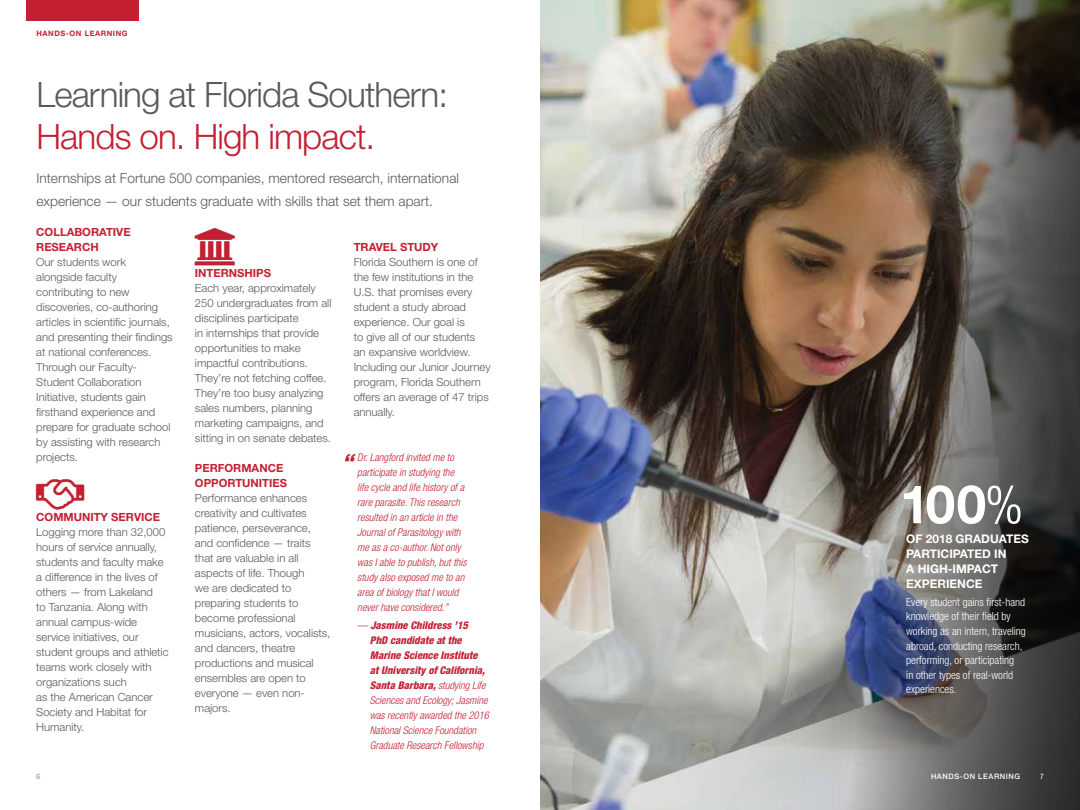
<style>
.page{position:relative;width:1080px;height:810px;background:#fff}
.page>*{position:absolute;margin:0;border:0;box-sizing:border-box;transform-origin:0 0}
.t1{font:700 53.25px "Helvetica Neue LT Std";color:#fff}
.t2{font:300 35px "Helvetica Neue LT Std";letter-spacing:-.025em;color:#58595b}
.t3{font:300 35px "Helvetica Neue LT Std";letter-spacing:-.025em;color:#c32032}
.t4{font:700 condensed 30px "Helvetica Neue LT Std";color:#fff;scale:1.1 1}
.t5{font:italic 800 condensed 21px "Helvetica Neue LT Std";color:#c32032;scale:1.1 1}
.t6{font:300 13.75px/22.5px "Helvetica Neue LT Std";color:#58595b}
.t7{font:700 11.88px/15px "Helvetica Neue LT Std";color:#fff}
.t8{font:300 11.25px/15px "Helvetica Neue LT Std";color:#58595b}
.t9{font:300 condensed 11.25px/14.6px "Helvetica Neue LT Std";color:#fff}
.t10{font:700 11.25px/15px "Helvetica Neue LT Std";color:#c32032}
.t11{font:italic 300 condensed 10.62px/15px "Helvetica Neue LT Std";color:#c32032}
.t12{font:700 7.5px "Helvetica Neue LT Std";letter-spacing:.075em;color:#c32032}
.t13{font:500 7.5px "Helvetica Neue LT Std";letter-spacing:.075em;color:#fff}
.t14{font:500 7.5px "Helvetica Neue LT Std";color:#9c9fa4}
.t15{font:condensed 7.5px "Helvetica Neue LT Std";color:#fff}
.s1{font-weight:800}
.s2{font-weight:300;font-stretch:condensed}
</style>
<div class="page">
<img style="left:540px;top:0;width:293px;height:810px">
<img style="left:833px;top:0;width:247px;height:810px">
<div style="left:26px;top:0;width:113px;height:21px;background:#c32032"></div>
<p class="t12" style="left:36px;top:29px;width:93px">HANDS-ON LEARNING</p>
<h2 class="t2" style="left:36px;top:74px;width:413px">Learning at Florida Southern:</h2>
<h2 class="t3" style="left:36px;top:116px;width:340px">Hands on. High impact.</h2>
<p class="t6" style="left:36px;top:167px;width:424px">Internships at Fortune 500 companies, mentored research, international experience — our students graduate with skills that set them apart.</p>
<p class="t10" style="left:36px;top:224px;width:96px">COLLABORATIVE<br>RESEARCH</p>
<p class="t8" style="left:36px;top:254px;width:138px">Our students work alongside faculty contributing to new discoveries, co-authoring articles in scientific journals, and presenting their findings at national conferences.<br>Through our Faculty-<br>Student Collaboration<br>Initiative, students gain firsthand experience and prepare for graduate school by assisting with research projects.</p>
<h3 class="t4" style="left:143px;top:503px;width:15px">“</h3>
<p class="t10" style="left:36px;top:509px;width:125px">COMMUNITY SERVICE</p>
<p class="t8" style="left:36px;top:524px;width:134px">Logging more than 32,000 hours of service annually, students and faculty make a difference in the lives of others — from Lakeland<br>to Tanzania. Along with annual campus-wide service initiatives, our student groups and athletic teams work closely with organizations such<br>as the American Cancer<br>Society and Habitat for<br>Humanity.</p>
<p class="t10" style="left:195px;top:266px;width:78px">INTERNSHIPS</p>
<p class="t8" style="left:195px;top:281px;width:138px">Each year, approximately<br>250 undergraduates from all disciplines participate<br>in internships that provide opportunities to make impactful contributions.<br>They’re not fetching coffee.<br>They’re too busy analyzing sales numbers, planning marketing campaigns, and sitting in on senate debates.</p>
<p class="t10" style="left:195px;top:461px;width:94px">PERFORMANCE<br>OPPORTUNITIES</p>
<p class="t8" style="left:195px;top:491px;width:137px">Performance enhances creativity and cultivates patience, perseverance, and confidence — traits that are valuable in all aspects of life. Though<br>we are dedicated to preparing students to become professional musicians, actors, vocalists, and dancers, theatre productions and musical ensembles are open to everyone — even non&shy;majors.</p>
<p class="t10" style="left:354px;top:239px;width:86px">TRAVEL STUDY</p>
<p class="t8" style="left:354px;top:254px;width:138px">Florida Southern is one of the few institutions in the<br>U.S. that promises every student a study abroad experience. Our goal is<br>to give all of our students<br>an expansive worldview.<br>Including our Junior Journey program, Florida Southern offers an average of 47 trips annually.</p>
<p class="t11" style="left:357px;top:450px;width:111px">Dr. Langford invited me to participate in studying the life cycle and life history of a rare parasite. This research resulted in an article in the<br>Journal of Parasitology with me as a co-author. Not only was I able to publish, but this study also exposed me to an area of biology that I would never have considered.”</p>
<p class="t11" style="left:370px;top:618px;width:121px;text-indent:-12px">— <span class="s1">Jasmine Childress ’15<br>PhD candidate at the<br>Marine Science Institute<br>at University of California,<br>Santa Barbara,</span> studying Life<br>Sciences and Ecology; Jasmine was recently awarded the 2016<br>National Science Foundation<br>Graduate Research Fellowship</p>
<h3 class="t5" style="left:342px;top:448px;width:12px">“</h3>
<h1 class="t1" style="left:900px;top:471px;width:125px">100<span class="s2">%</span></h1>
<p class="t7" style="left:906px;top:531px;width:124px">OF 2018 GRADUATES<br>PARTICIPATED IN<br>A HIGH-IMPACT<br>EXPERIENCE</p>
<p class="t9" style="left:906px;top:594px;width:121px">Every student gains first-hand knowledge of their field by working as an intern, traveling abroad, conducting research, performing, or participating<br>in other types of real-world experiences.</p>
<p class="t14" style="left:36px;top:772px;width:6px">6</p>
<p class="t13" style="left:931px;top:772px;width:91px">HANDS-ON LEARNING</p>
<p class="t15" style="left:1040px;top:772px;width:5px">7</p>
</div>
